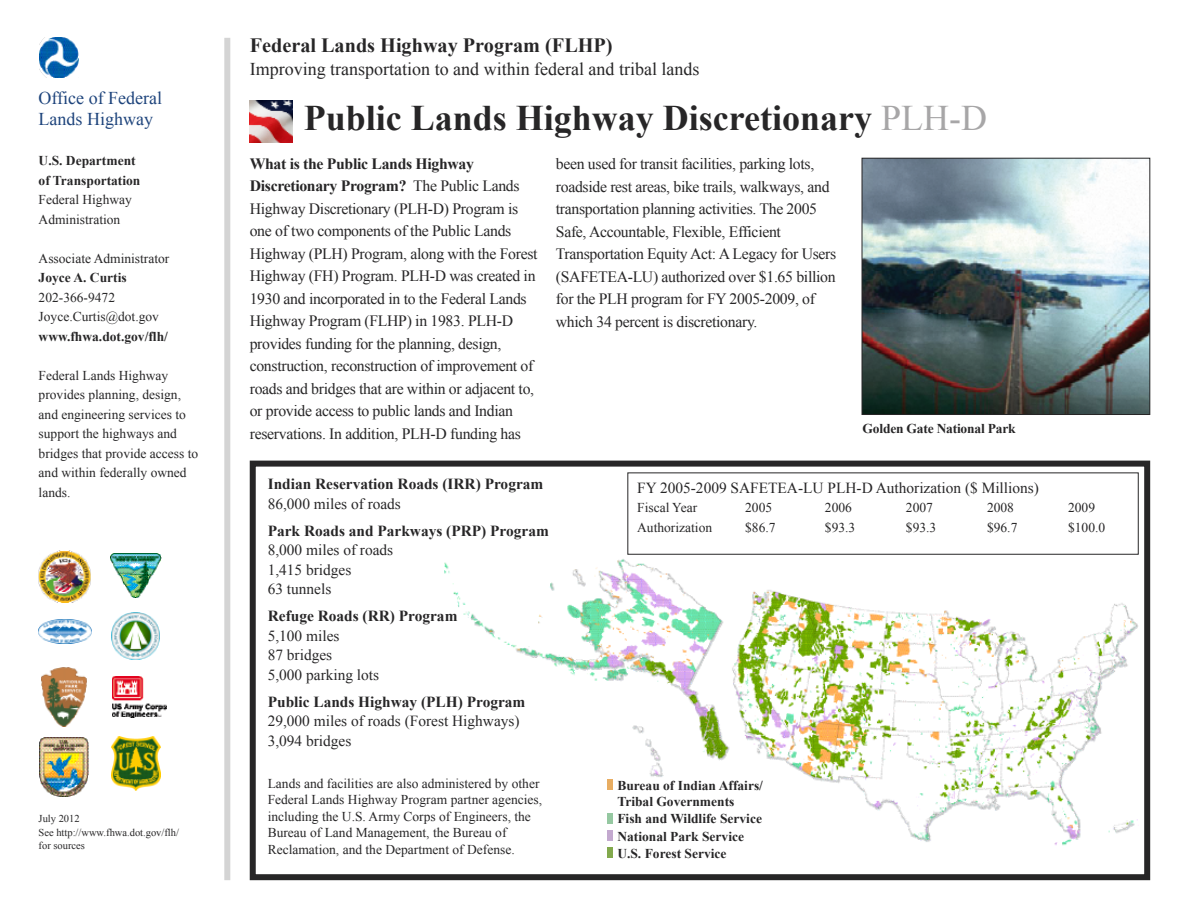
<style>
.page{position:relative;width:1188px;height:918px;background:#fff}
.page>*{position:absolute;margin:0;border:0;box-sizing:border-box;transform-origin:0 0}
.t1{font:700 36px "Times New Roman";color:#272627}
.t2{font:700 20.25px "Times New Roman";color:#272627}
.t3{font:18px "Times New Roman";color:#272627}
.t4{font:18px/21px "Times New Roman";color:#1e447c}
.t5{font:15.75px/22.5px "Times New Roman";letter-spacing:-.02em;color:#272627}
.t6{font:15.3px/19.5px "Times New Roman";color:#272627}
.t7{font:700 15.3px "Times New Roman";color:#272627}
.t8{font:13.5px/19.5px "Times New Roman";color:#272627}
.t9{font:700 13.5px/17.1px "Times New Roman";color:#272627}
.t10{font:10.5px/13.5px "Times New Roman";color:#272627}
.s1{font-weight:400;color:#a7a6a7}
.s2{font-weight:700}
</style>
<div class="page">
<img style="left:39px;top:38px;width:40px;height:39px">
<div style="left:224px;top:38px;width:6px;height:842px;background:#d4d4d4"></div>
<img style="left:250px;top:100px;width:42px;height:43px">
<img style="left:444px;top:559px;width:694px;height:289px">
<div style="left:250px;top:461px;width:900px;height:419px;border:6px solid #272627"></div>
<div style="left:607px;top:813px;width:6px;height:10px;background:#95c8a1"></div>
<div style="left:607px;top:830px;width:6px;height:11px;background:#c3a9cf"></div>
<div style="left:607px;top:848px;width:6px;height:10px;background:#82a94d"></div>
<div style="left:607px;top:779px;width:6px;height:11px;background:#e8ad62"></div>
<img style="left:39px;top:551px;width:51px;height:51px">
<img style="left:111px;top:554px;width:51px;height:44px">
<img style="left:39px;top:620px;width:52px;height:23px">
<img style="left:112px;top:612px;width:47px;height:47px">
<img style="left:42px;top:667px;width:45px;height:59px">
<img style="left:112px;top:676px;width:54px;height:42px">
<img style="left:39px;top:737px;width:50px;height:60px">
<img style="left:111px;top:736px;width:50px;height:55px">
<img style="left:864px;top:160px;width:284px;height:253px">
<div style="left:862px;top:158px;width:288px;height:257px;border:1px solid #272627"></div>
<div style="left:627px;top:472px;width:512px;height:83px;border:1px solid #272627"></div>
<p class="t4" style="left:39px;top:87px;width:125px">Office of Federal<br>Lands Highway</p>
<p class="t9" style="left:39px;top:151px;width:103px;line-height:19.5px">U.S. Department of Transportation</p>
<p class="t8" style="left:39px;top:190px;width:95px">Federal Highway<br>Administration</p>
<p class="t8" style="left:39px;top:248px;width:132px">Associate Administrator</p>
<p class="t9" style="left:39px;top:269px;width:90px">Joyce A. Curtis</p>
<p class="t8" style="left:39px;top:287px;width:122px">202-366-9472<br>Joyce.Curtis@dot.gov</p>
<p class="t9" style="left:39px;top:328px;width:131px">www.fhwa.dot.gov/flh/</p>
<p class="t8" style="left:39px;top:365px;width:161px">Federal Lands Highway provides planning, design, and engineering services to support the highways and bridges that provide access to and within federally owned lands.</p>
<p class="t10" style="left:39px;top:812px;width:142px">July 2012<br>See http://www.fhwa.dot.gov/flh/ for sources</p>
<p class="t2" style="left:250px;top:33px;width:364px">Federal Lands Highway Program (FLHP)</p>
<p class="t3" style="left:250px;top:59px;width:451px">Improving transportation to and within federal and tribal lands</p>
<h1 class="t1" style="left:304px;top:98px;width:685px">Public Lands Highway Discretionary <span class="s1">PLH-D</span></h1>
<p class="t5" style="left:250px;top:152px;width:289px"><span class="s2">What is the Public Lands Highway Discretionary Program?</span> The Public Lands Highway Discretionary (PLH-D) Program is one of two components of the Public Lands Highway (PLH) Program, along with the Forest Highway (FH) Program. PLH-D was created in 1930 and incorporated in to the Federal Lands Highway Program (FLHP) in 1983. PLH-D provides funding for the planning, design, construction, reconstruction of improvement of roads and bridges that are within or adjacent to, or provide access to public lands and Indian reservations. In addition, PLH-D funding has</p>
<p class="t5" style="left:556px;top:153px;width:282px">been used for transit facilities, parking lots, roadside rest areas, bike trails, walkways, and transportation planning activities. The 2005<br>Safe, Accountable, Flexible, Efficient Transportation Equity Act: A Legacy for Users (SAFETEA-LU) authorized over $1.65 billion for the PLH program for FY 2005-2009, of which 34 percent is discretionary.</p>
<p class="t9" style="left:863px;top:420px;width:155px">Golden Gate National Park</p>
<p class="t7" style="left:268px;top:475px;width:277px">Indian Reservation Roads (IRR) Program</p>
<p class="t6" style="left:268px;top:494px;width:135px">86,000 miles of roads</p>
<p class="t7" style="left:268px;top:522px;width:283px">Park Roads and Parkways (PRP) Program</p>
<p class="t6" style="left:268px;top:540px;width:127px">8,000 miles of roads<br>1,415 bridges<br>63 tunnels</p>
<p class="t7" style="left:268px;top:607px;width:191px">Refuge Roads (RR) Program</p>
<p class="t6" style="left:268px;top:626px;width:113px">5,100 miles<br>87 bridges<br>5,000 parking lots</p>
<p class="t7" style="left:268px;top:693px;width:259px">Public Lands Highway (PLH) Program</p>
<p class="t6" style="left:268px;top:711px;width:253px">29,000 miles of roads (Forest Highways)<br>3,094 bridges</p>
<p class="t8" style="left:268px;top:775px;width:276px;line-height:16.5px">Lands and facilities are also administered by other Federal Lands Highway Program partner agencies, including the U.S. Army Corps of Engineers, the Bureau of Land Management, the Bureau of Reclamation, and the Department of Defense.</p>
<p class="t9" style="left:617px;top:777px;width:147px">Bureau of Indian Affairs/<br>Tribal Governments<br>Fish and Wildlife Service<br>National Park Service<br>U.S. Forest Service</p>
<p class="t6" style="left:637px;top:478px;width:403px">FY 2005-2009 SAFETEA-LU PLH-D Authorization ($ Millions)</p>
<p class="t8" style="left:637px;top:498px;width:61px">Fiscal Year</p>
<p class="t8" style="left:745px;top:498px;width:29px">2005</p>
<p class="t8" style="left:825px;top:498px;width:28px">2006</p>
<p class="t8" style="left:906px;top:498px;width:28px">2007</p>
<p class="t8" style="left:987px;top:498px;width:28px">2008</p>
<p class="t8" style="left:1068px;top:498px;width:28px">2009</p>
<p class="t8" style="left:637px;top:518px;width:76px">Authorization</p>
<p class="t8" style="left:745px;top:518px;width:32px">$86.7</p>
<p class="t8" style="left:825px;top:518px;width:32px">$93.3</p>
<p class="t8" style="left:906px;top:518px;width:32px">$93.3</p>
<p class="t8" style="left:987px;top:518px;width:32px">$96.7</p>
<p class="t8" style="left:1068px;top:518px;width:39px">$100.0</p>
</div>
